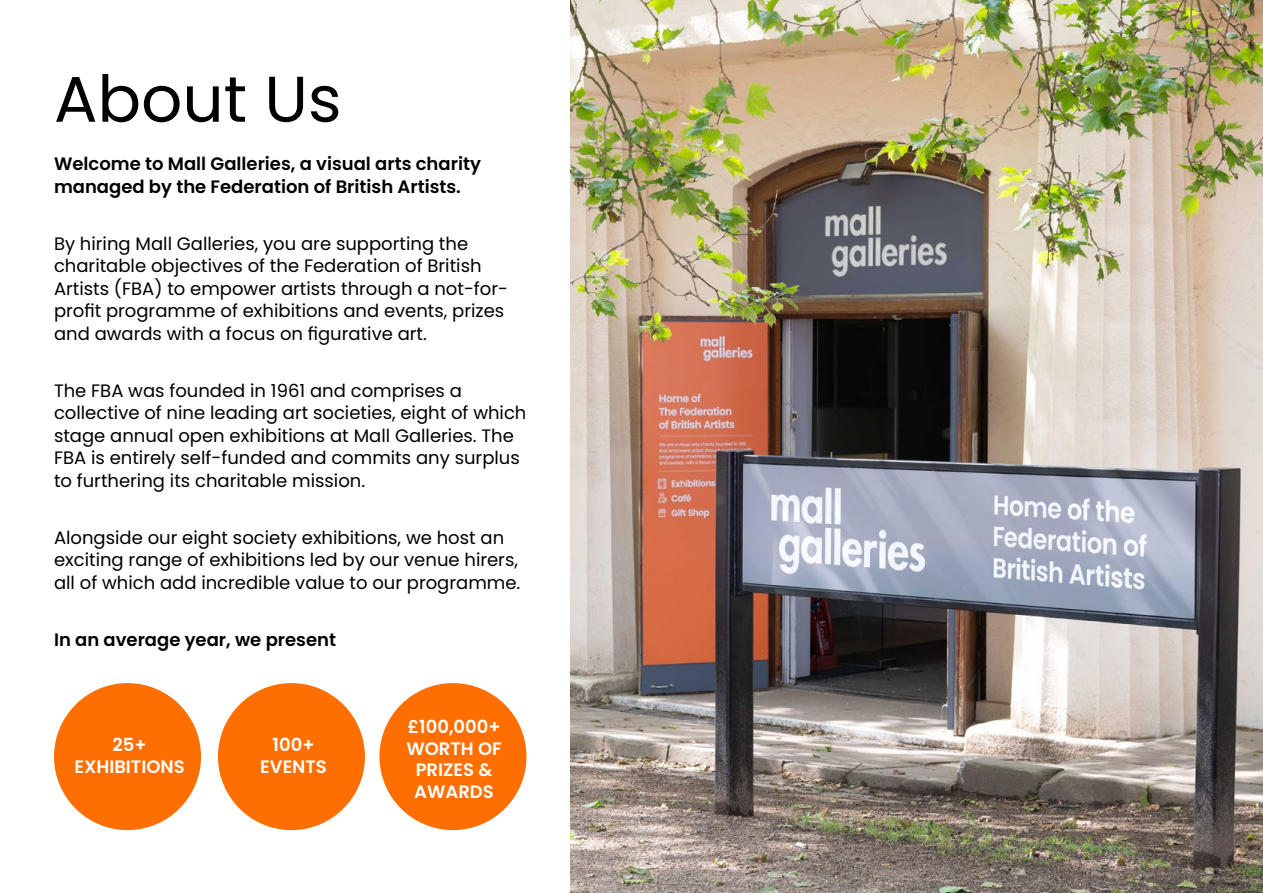
<style>
.page{position:relative;width:1263px;height:893px;background:#fff}
.page>*{position:absolute;margin:0;border:0;box-sizing:border-box;transform-origin:0 0}
.t1{font:64.5px "Poppins";color:#000}
.t2{font:18px/22.5px "Poppins";color:#000}
.t3{font:600 18px/22.5px "Poppins";color:#000}
.t4{font:600 18px/21.6px "Poppins";color:#fff;text-align:center}
</style>
<div class="page">
<img style="left:570px;top:0;width:693px;height:893px">
<div style="left:54px;top:683px;width:147px;height:147px;background:#ff6e00;border-radius:50%"></div>
<div style="left:218px;top:683px;width:147px;height:147px;background:#ff6e00;border-radius:50%"></div>
<div style="left:379px;top:683px;width:147px;height:147px;background:#ff6e00;border-radius:50%"></div>
<h1 class="t1" style="left:54px;top:62px;width:289px">About Us</h1>
<p class="t3" style="left:54px;top:153px;width:428px">Welcome to Mall Galleries, a visual arts charity managed by the Federation of British Artists.</p>
<p class="t2" style="left:54px;top:232px;width:455px">By hiring Mall Galleries, you are supporting the charitable objectives of the Federation of British Artists (FBA) to empower artists through a not-for&shy;profit programme of exhibitions and events, prizes and awards with a focus on figurative art.</p>
<p class="t2" style="left:54px;top:379px;width:474px">The FBA was founded in 1961 and comprises a collective of nine leading art societies, eight of which stage annual open exhibitions at Mall Galleries. The FBA is entirely self-funded and commits any surplus to furthering its charitable mission.</p>
<p class="t2" style="left:54px;top:526px;width:468px">Alongside our eight society exhibitions, we host an exciting range of exhibitions led by our venue hirers, all of which add incredible value to our programme.</p>
<p class="t3" style="left:54px;top:628px;width:284px">In an average year, we present</p>
<p class="t4" style="left:75px;top:734px;width:112px">25+<br>EXHIBITIONS</p>
<p class="t4" style="left:260px;top:734px;width:68px">100+<br>EVENTS</p>
<p class="t4" style="left:406px;top:716px;width:97px">£100,000+<br>WORTH OF<br>PRIZES &amp;<br>AWARDS</p>
</div>
